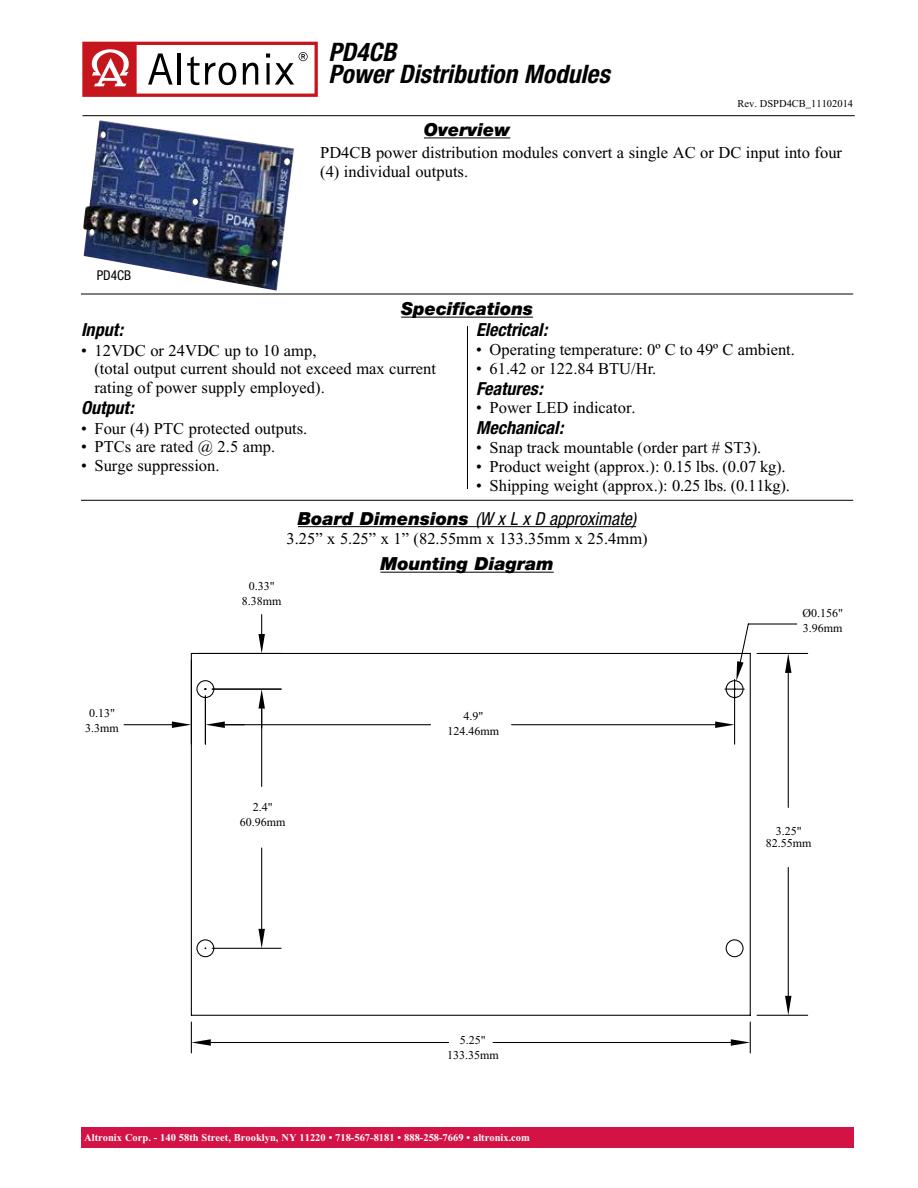
<style>
.page{position:relative;width:918px;height:1188px;background:#fff}
.page>*{position:absolute;margin:0;border:0;box-sizing:border-box;transform-origin:0 0}
.t1{font:italic 700 condensed 25.5px/22.5px "Helvetica Neue";color:#000}
.t2{font:italic 700 condensed 18px "Helvetica Neue";color:#000}
.t3{font:italic 900 18px "Helvetica Neue";color:#000}
.t4{font:italic condensed 18px "Helvetica Neue";color:#000}
.t5{font:16.5px/18.8px "Times New Roman";color:#000}
.t6{font:condensed 13.5px "Helvetica Neue";color:#000}
.t7{font:12px/15px "Times New Roman";color:#000;text-align:center}
.t8{font:700 10.5px "Times New Roman";color:#fff}
.t9{font:10.5px "Times New Roman";color:#000}
.s1{font-weight:900;font-stretch:normal}
</style>
<div class="page">
<svg style="left:82px;top:42px;width:236px;height:55px"></svg>
<hr style="left:424px;top:137px;width:86px;height:1px;background:#000">
<hr style="left:82px;top:115px;width:773px;height:1px;background:#000">
<hr style="left:401px;top:317px;width:132px;height:1px;background:#000">
<hr style="left:467px;top:326px;width:1px;height:163px;background:#000">
<hr style="left:81px;top:294px;width:772px;height:1px;background:#000">
<hr style="left:81px;top:500px;width:772px;height:1px;background:#000">
<img style="left:83px;top:120px;width:211px;height:171px">
<div style="left:81px;top:1127px;width:772px;height:21px;background:#d31245"></div>
<hr style="left:298px;top:526px;width:338px;height:1px;background:#000">
<hr style="left:380px;top:572px;width:174px;height:1px;background:#000">
<hr style="left:191px;top:653px;width:559px;height:1px;background:#000">
<hr style="left:750px;top:653px;width:1px;height:362px;background:#000">
<hr style="left:191px;top:1015px;width:559px;height:1px;background:#000">
<hr style="left:191px;top:653px;width:1px;height:362px;background:#000">
<hr style="left:191px;top:1022px;width:1px;height:31px;background:#000">
<hr style="left:750px;top:1022px;width:1px;height:31px;background:#000">
<hr style="left:211px;top:1042px;width:238px;height:1px;background:#000">
<hr style="left:493px;top:1042px;width:238px;height:1px;background:#000">
<svg style="left:191px;top:1039px;width:20px;height:7px"></svg>
<svg style="left:731px;top:1039px;width:19px;height:7px"></svg>
<hr style="left:757px;top:653px;width:51px;height:1px;background:#000">
<hr style="left:757px;top:1015px;width:51px;height:1px;background:#000">
<hr style="left:788px;top:867px;width:1px;height:129px;background:#000">
<svg style="left:785px;top:996px;width:7px;height:19px"></svg>
<svg style="left:123px;top:659px;width:621px;height:299px"></svg>
<svg style="left:172px;top:721px;width:19px;height:7px"></svg>
<svg style="left:261px;top:615px;width:2px;height:8px"></svg>
<svg style="left:204px;top:623px;width:594px;height:327px"></svg>
<svg style="left:725px;top:661px;width:19px;height:38px"></svg>
<h1 class="t1" style="left:328px;top:40px;width:283px">PD4CB<br>Power Distribution Modules</h1>
<p class="t3" style="left:424px;top:119px;width:88px">Overview</p>
<p class="t9" style="left:737px;top:98px;width:117px">Rev. DSPD4CB_11102014</p>
<p class="t6" style="left:97px;top:267px;width:36px">PD4CB</p>
<p class="t5" style="left:320px;top:143px;width:523px">PD4CB power distribution modules convert a single AC or DC input into four (4) individual outputs.</p>
<p class="t3" style="left:401px;top:298px;width:134px">Specifications</p>
<p class="t2" style="left:81px;top:319px;width:44px">Input:</p>
<p class="t5" style="left:95px;top:341px;width:343px;text-indent:-14px">• 12VDC or 24VDC up to 10 amp,<br>(total output current should not exceed max current rating of power supply employed).</p>
<p class="t2" style="left:81px;top:397px;width:54px">Output:</p>
<p class="t5" style="left:81px;top:419px;width:228px">• Four (4) PTC protected outputs.</p>
<p class="t5" style="left:81px;top:437px;width:196px">• PTCs are rated @ 2.5 amp.</p>
<p class="t5" style="left:81px;top:456px;width:140px">• Surge suppression.</p>
<p class="t2" style="left:476px;top:319px;width:73px">Electrical:</p>
<p class="t5" style="left:476px;top:340px;width:320px">• Operating temperature: 0º C to 49º C ambient.</p>
<p class="t5" style="left:476px;top:359px;width:182px">• 61.42 or 122.84 BTU/Hr.</p>
<p class="t2" style="left:476px;top:377px;width:68px">Features:</p>
<p class="t5" style="left:476px;top:398px;width:161px">• Power LED indicator.</p>
<p class="t2" style="left:476px;top:417px;width:89px">Mechanical:</p>
<p class="t5" style="left:476px;top:438px;width:287px">• Snap track mountable (order part # ST3).</p>
<p class="t5" style="left:476px;top:457px;width:311px">• Product weight (approx.): 0.15 lbs. (0.07 kg).</p>
<p class="t5" style="left:476px;top:476px;width:315px">• Shipping weight (approx.): 0.25 lbs. (0.11kg).</p>
<p class="t4" style="left:298px;top:508px;width:340px"><span class="s1">Board Dimensions</span> (W x L x D approximate)</p>
<p class="t5" style="left:286px;top:529px;width:363px">3.25” x 5.25” x 1” (82.55mm x 133.35mm x 25.4mm)</p>
<p class="t3" style="left:380px;top:553px;width:175px">Mounting Diagram</p>
<p class="t7" style="left:85px;top:705px;width:35px">0.13"<br>3.3mm</p>
<p class="t7" style="left:242px;top:578px;width:41px">0.33"<br>8.38mm</p>
<p class="t7" style="left:240px;top:799px;width:47px">2.4"<br>60.96mm</p>
<p class="t7" style="left:448px;top:708px;width:53px">4.9"<br>124.46mm</p>
<p class="t7" style="left:447px;top:1033px;width:53px">5.25"<br>133.35mm</p>
<p class="t8" style="left:84px;top:1132px;width:447px">Altronix Corp. - 140 58th Street, Brooklyn, NY 11220 • 718-567-8181 • 888-258-7669 • altronix.com</p>
<p class="t7" style="left:803px;top:606px;width:42px;text-align:left">Ø0.156"<br>3.96mm</p>
<p class="t7" style="left:766px;top:825px;width:47px;line-height:12px">3.25"<br>82.55mm</p>
</div>
